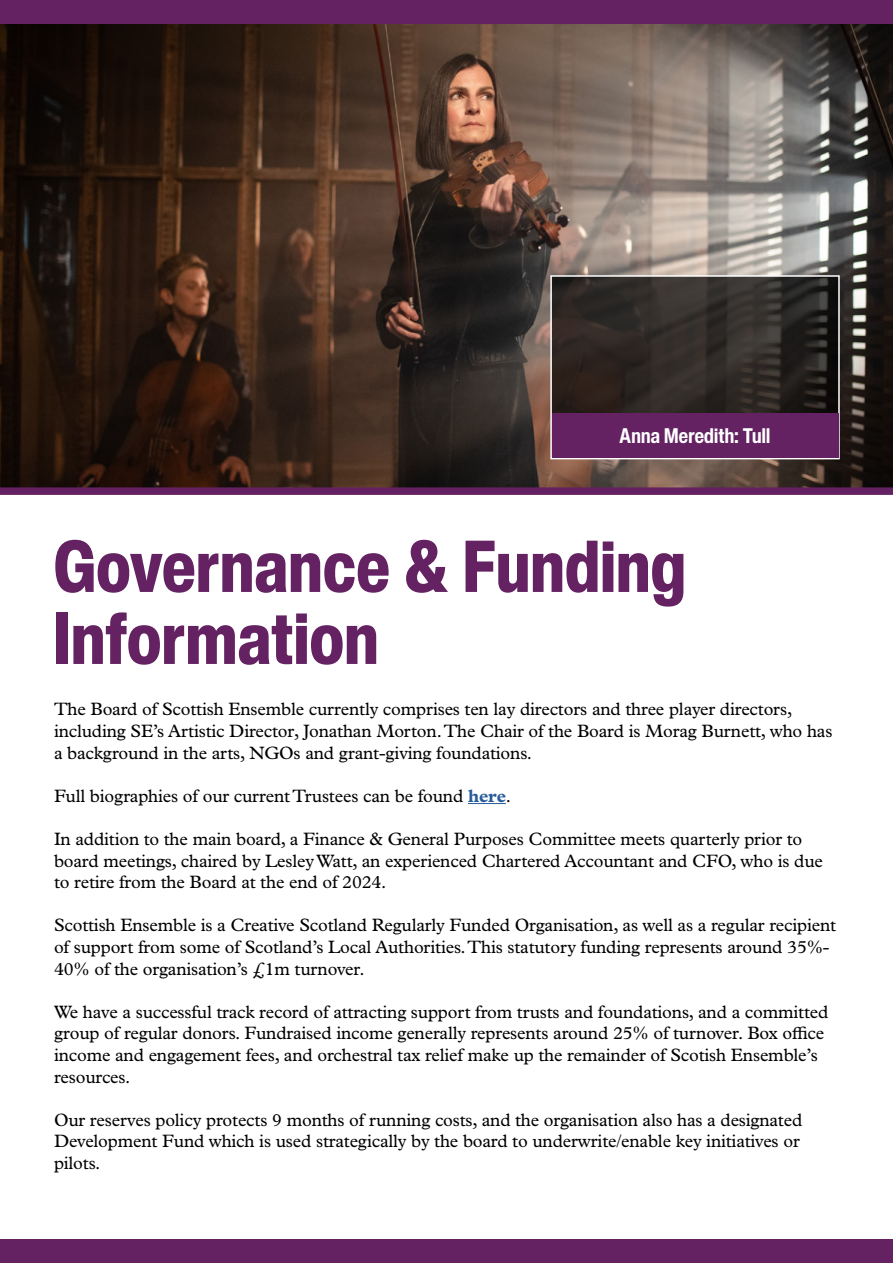
<style>
.page{position:relative;width:893px;height:1263px;background:#fff}
.page>*{position:absolute;margin:0;border:0;box-sizing:border-box;transform-origin:0 0}
.t1{font:800 condensed 72px/72px "Helvetica Now Display";letter-spacing:.01em;color:#642263}
.t2{font:700 condensed 21px "Helvetica Now Display";letter-spacing:.01em;color:#fff}
.t3{font:18px/21.6px "Plantin MT Pro";letter-spacing:-.01em;color:#000}
.s1{font-weight:700;color:#275b9b}
</style>
<div class="page">
<div style="left:0;top:1239px;width:893px;height:24px;background:#642263"></div>
<hr style="left:468px;top:803px;width:38px;height:1px;background:#275b9b">
<svg style="left:0;top:23px;width:893px;height:472px;background:#4c3b33"></svg>
<svg style="left:550px;top:274px;width:290px;height:186px;background:#393430"></svg>
<div style="left:552px;top:413px;width:286px;height:45px;background:#642263"></div>
<div style="left:0;top:0;width:893px;height:23px;background:#642263"></div>
<p class="t2" style="left:620px;top:422px;width:152px">Anna Meredith: Tull</p>
<h1 class="t1" style="left:54px;top:530px;width:633px">Governance &amp; Funding<br>Information</h1>
<p class="t3" style="left:54px;top:698px;width:780px">The Board of Scottish Ensemble currently comprises ten lay directors and three player directors, including SE’s Artistic Director, Jonathan Morton. The Chair of the Board is Morag Burnett, who has a background in the arts, NGOs and grant-giving foundations.</p>
<p class="t3" style="left:54px;top:785px;width:459px">Full biographies of our current Trustees can be found <span class="s1">here</span>.</p>
<p class="t3" style="left:54px;top:828px;width:770px">In addition to the main board, a Finance &amp; General Purposes Committee meets quarterly prior to board meetings, chaired by Lesley Watt, an experienced Chartered Accountant and CFO, who is due to retire from the Board at the end of 2024.</p>
<p class="t3" style="left:54px;top:914px;width:784px">Scottish Ensemble is a Creative Scotland Regularly Funded Organisation, as well as a regular recipient of support from some of Scotland’s Local Authorities. This statutory funding represents around 35%-<br>40% of the organisation’s £1m turnover.</p>
<p class="t3" style="left:54px;top:1001px;width:776px">We have a successful track record of attracting support from trusts and foundations, and a committed group of regular donors. Fundraised income generally represents around 25% of turnover. Box office income and engagement fees, and orchestral tax relief make up the remainder of Scotish Ensemble’s resources.</p>
<p class="t3" style="left:54px;top:1109px;width:750px">Our reserves policy protects 9 months of running costs, and the organisation also has a designated<br>Development Fund which is used strategically by the board to underwrite/enable key initiatives or pilots.</p>
</div>
